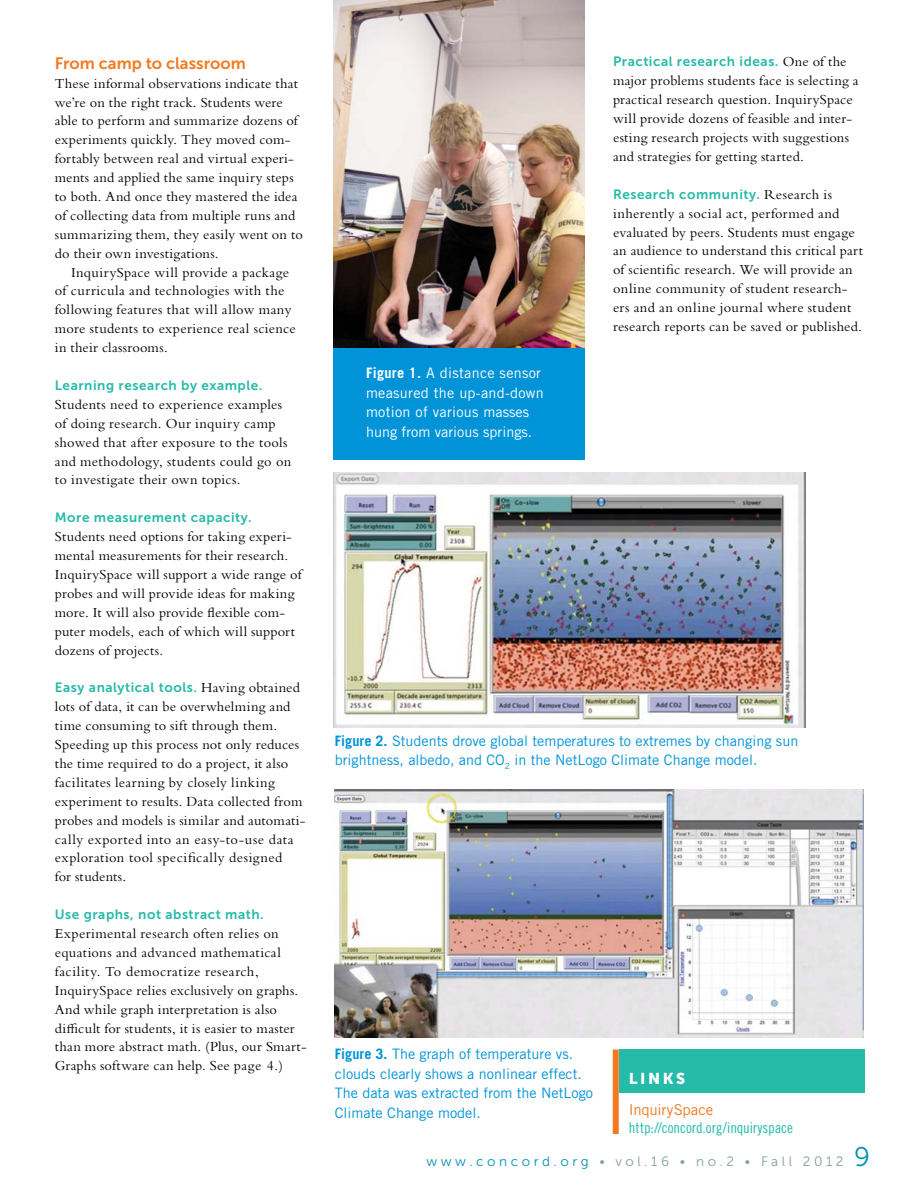
<style>
.page{position:relative;width:918px;height:1188px;background:#fff}
.page>*{position:absolute;margin:0;border:0;box-sizing:border-box;transform-origin:0 0}
.t1{font:16.5px "Museo Sans 700";color:#f47920}
.t2{font:15.75px "Museo Sans 900";letter-spacing:.16em;color:#fff}
.t3{font:15px "Trade Gothic LT Std Cn 18";letter-spacing:-.005em;color:#26baa8}
.t4{font:15px "Trade Gothic LT Std";letter-spacing:-.01em;color:#f47920}
.t5{font:14.4px/18.9px "Bembo Std";letter-spacing:.02em;color:#000}
.t6{font:14.4px/19.5px "Trade Gothic LT Std";color:#0093d8}
.t7{font:14.4px/19.5px "Trade Gothic LT Std";letter-spacing:.02em;color:#fff}
.t8{font:13.5px "Museo Sans 700";letter-spacing:.04em;color:#26baa8}
.t9{font:13.5px "Museo Sans 300";letter-spacing:.26em;color:#80a19a}
.s1{font-family:"Bembo Std";font-size:14.4px;color:#000}
.s2{font-weight:700}
.s3{color:#0093b0}
.s4{font-size:27px;color:#0093b0}
</style>
<div class="page">
<img style="left:335px;top:790px;width:528px;height:247px">
<img style="left:333px;top:472px;width:472px;height:255px">
<div style="left:333px;top:348px;width:252px;height:112px;background:#0093d8"></div>
<img style="left:333px;top:0;width:252px;height:348px">
<div style="left:619px;top:1050px;width:245px;height:43px;background:#26baa8"></div>
<div style="left:613px;top:1050px;width:6px;height:84px;background:#f47920"></div>
<p class="t1" style="left:55px;top:54px;width:193px">From camp to classroom</p>
<p class="t5" style="left:55px;top:73px;width:250px">These informal observations indicate that we’re on the right track. Students were able to perform and summarize dozens of experiments quickly. They moved com&shy;fortably between real and virtual experi&shy;ments and applied the same inquiry steps to both. And once they mastered the idea of collecting data from multiple runs and summarizing them, they easily went on to do their own investigations.</p>
<p class="t5" style="left:55px;top:262px;width:242px;text-indent:16px">InquirySpace will provide a package of curricula and technologies with the following features that will allow many more students to experience real science in their classrooms.</p>
<p class="t8" style="left:55px;top:378px;width:209px">Learning research by example.</p>
<p class="t5" style="left:55px;top:395px;width:238px">Students need to experience examples of doing research. Our inquiry camp showed that after exposure to the tools and methodology, students could go on to investigate their own topics.</p>
<p class="t8" style="left:55px;top:510px;width:198px">More measurement capacity.</p>
<p class="t5" style="left:55px;top:527px;width:248px">Students need options for taking experi&shy;mental measurements for their research.<br>InquirySpace will support a wide range of probes and will provide ideas for making more. It will also provide flexible com&shy;puter models, each of which will support dozens of projects.</p>
<p class="t8" style="left:55px;top:680px;width:247px">Easy analytical tools. <span class="s1">Having obtained</span></p>
<p class="t5" style="left:55px;top:697px;width:252px">lots of data, it can be overwhelming and time consuming to sift through them.<br>Speeding up this process not only reduces the time required to do a project, it also facilitates learning by closely linking experiment to results. Data collected from probes and models is similar and automati&shy;cally exported into an easy-to-use data exploration tool specifically designed<br>for students.</p>
<p class="t8" style="left:55px;top:907px;width:210px">Use graphs, not abstract math.</p>
<p class="t5" style="left:55px;top:924px;width:253px">Experimental research often relies on equations and advanced mathematical facility. To democratize research, InquirySpace relies exclusively on graphs.<br>And while graph interpretation is also difficult for students, it is easier to master than more abstract math. (Plus, our Smart-Graphs software can help. See page 4.)</p>
<p class="t7" style="left:366px;top:363px;width:179px"><span class="s2">Figure 1.</span> A distance sensor measured the up-and-down motion of various masses hung from various springs.</p>
<p class="t8" style="left:613px;top:54px;width:235px">Practical research ideas. <span class="s1">One of the</span></p>
<p class="t5" style="left:613px;top:71px;width:247px">major problems students face is selecting a practical research question. InquirySpace will provide dozens of feasible and inter&shy;esting research projects with suggestions and strategies for getting started.</p>
<p class="t8" style="left:613px;top:187px;width:220px">Research community. <span class="s1">Research is</span></p>
<p class="t5" style="left:613px;top:203px;width:251px">inherently a social act, performed and evaluated by peers. Students must engage an audience to understand this critical part of scientific research. We will provide an online community of student research&shy;ers and an online journal where student research reports can be saved or published.</p>
<p class="t6" style="left:335px;top:731px;width:465px"><span class="s2">Figure 2.</span> Students drove global temperatures to extremes by changing sun brightness, albedo, and CO<sub>2</sub> in the NetLogo Climate Change model.</p>
<p class="t6" style="left:335px;top:1044px;width:260px"><span class="s2">Figure 3.</span> The graph of temperature vs. clouds clearly shows a nonlinear effect.<br>The data was extracted from the NetLogo Climate Change model.</p>
<p class="t2" style="left:629px;top:1070px;width:58px">LINKS</p>
<p class="t4" style="left:629px;top:1101px;width:86px">InquirySpace</p>
<p class="t3" style="left:629px;top:1119px;width:166px">http://concord.org/inquiryspace</p>
<p class="t9" style="left:426px;top:1155px;width:445px"><span class="s3">www.concord.org</span> • vol.16 • no.2 • Fall 2012 <span class="s4">9</span></p>
</div>
